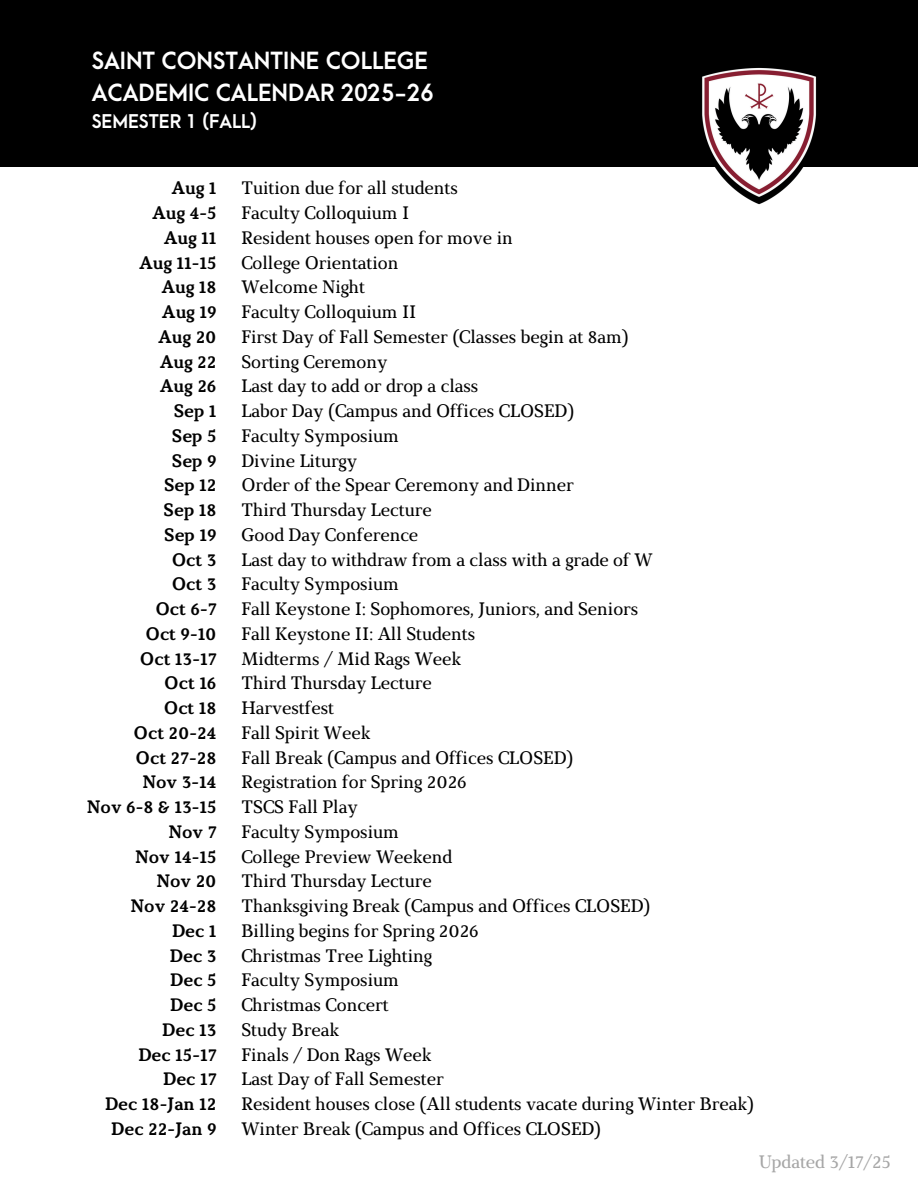
<style>
.page{position:relative;width:918px;height:1188px;background:#fff}
.page>*{position:absolute;margin:0;border:0;box-sizing:border-box;transform-origin:0 0}
.t1{font:700 22.5px/31.5px "Arca Majora 3";color:#fff}
.t2{font:18px "Marta";color:#000}
.t3{font:700 18px/24.8px "Marta";color:#000;text-align:right}
.t4{font:700 18px "Arca Majora 3";color:#fff}
.t5{font:18px "Marta";color:#a6a6a6}
</style>
<div class="page">
<div style="left:0;top:0;width:918px;height:167px;background:#000"></div>
<img style="left:702px;top:67px;width:115px;height:138px">
<p class="t1" style="left:92px;top:46px;width:344px">SAINT CONSTANTINE COLLEGE<br>ACADEMIC CALENDAR 2025-26</p>
<p class="t4" style="left:92px;top:111px;width:167px">SEMESTER 1 (FALL)</p>
<p class="t3" style="left:87px;top:177px;width:131px">Aug 1<br>Aug 4-5<br>Aug 11<br>Aug 11-15<br>Aug 18<br>Aug 19<br>Aug 20<br>Aug 22<br>Aug 26<br>Sep 1<br>Sep 5<br>Sep 9<br>Sep 12<br>Sep 18<br>Sep 19<br>Oct 3<br>Oct 3<br>Oct 6-7<br>Oct 9-10<br>Oct 13-17<br>Oct 16<br>Oct 18<br>Oct 20-24<br>Oct 27-28<br>Nov 3-14<br>Nov 6-8 &amp; 13-15<br>Nov 7<br>Nov 14-15<br>Nov 20<br>Nov 24-28<br>Dec 1<br>Dec 3<br>Dec 5<br>Dec 5<br>Dec 13<br>Dec 15-17<br>Dec 17<br>Dec 18-Jan 12<br>Dec 22-Jan 9</p>
<h1 class="t2" style="left:241px;top:181px;width:218px">Tuition due for all students</h1>
<p class="t2" style="left:241px;top:206px;width:169px">Faculty Colloquium I</p>
<h2 class="t2" style="left:241px;top:230px;width:273px">Resident houses open for move in</h2>
<p class="t2" style="left:241px;top:255px;width:159px">College Orientation</p>
<p class="t2" style="left:241px;top:280px;width:125px">Welcome Night</p>
<p class="t2" style="left:241px;top:305px;width:177px">Faculty Colloquium II</p>
<p class="t2" style="left:241px;top:329px;width:389px">First Day of Fall Semester (Classes begin at 8am)</p>
<p class="t2" style="left:241px;top:354px;width:148px">Sorting Ceremony</p>
<p class="t2" style="left:241px;top:379px;width:239px">Last day to add or drop a class</p>
<p class="t2" style="left:241px;top:404px;width:334px">Labor Day (Campus and Offices CLOSED)</p>
<p class="t2" style="left:241px;top:428px;width:159px">Faculty Symposium</p>
<p class="t2" style="left:241px;top:453px;width:117px">Divine Liturgy</p>
<p class="t2" style="left:241px;top:478px;width:334px">Order of the Spear Ceremony and Dinner</p>
<p class="t2" style="left:241px;top:503px;width:192px">Third Thursday Lecture</p>
<p class="t2" style="left:241px;top:527px;width:178px">Good Day Conference</p>
<p class="t2" style="left:241px;top:552px;width:413px">Last day to withdraw from a class with a grade of W</p>
<p class="t2" style="left:241px;top:577px;width:159px">Faculty Symposium</p>
<p class="t2" style="left:241px;top:602px;width:398px">Fall Keystone I: Sophomores, Juniors, and Seniors</p>
<p class="t2" style="left:241px;top:626px;width:235px">Fall Keystone II: All Students</p>
<p class="t2" style="left:241px;top:651px;width:221px">Midterms / Mid Rags Week</p>
<p class="t2" style="left:241px;top:676px;width:192px">Third Thursday Lecture</p>
<p class="t2" style="left:241px;top:701px;width:94px">Harvestfest</p>
<p class="t2" style="left:241px;top:725px;width:130px">Fall Spirit Week</p>
<p class="t2" style="left:241px;top:750px;width:333px">Fall Break (Campus and Offices CLOSED)</p>
<p class="t2" style="left:241px;top:775px;width:227px">Registration for Spring 2026</p>
<p class="t2" style="left:241px;top:800px;width:118px">TSCS Fall Play</p>
<p class="t2" style="left:241px;top:824px;width:159px">Faculty Symposium</p>
<p class="t2" style="left:241px;top:849px;width:212px">College Preview Weekend</p>
<p class="t2" style="left:241px;top:874px;width:192px">Third Thursday Lecture</p>
<p class="t2" style="left:241px;top:899px;width:411px">Thanksgiving Break (Campus and Offices CLOSED)</p>
<p class="t2" style="left:241px;top:923px;width:239px">Billing begins for Spring 2026</p>
<p class="t2" style="left:241px;top:948px;width:192px">Christmas Tree Lighting</p>
<p class="t2" style="left:241px;top:973px;width:159px">Faculty Symposium</p>
<p class="t2" style="left:241px;top:998px;width:149px">Christmas Concert</p>
<p class="t2" style="left:241px;top:1022px;width:99px">Study Break</p>
<p class="t2" style="left:241px;top:1047px;width:192px">Finals / Don Rags Week</p>
<p class="t2" style="left:241px;top:1072px;width:204px">Last Day of Fall Semester</p>
<p class="t2" style="left:241px;top:1097px;width:514px">Resident houses close (All students vacate during Winter Break)</p>
<p class="t2" style="left:241px;top:1121px;width:361px">Winter Break (Campus and Offices CLOSED)</p>
<p class="t5" style="left:759px;top:1155px;width:134px">Updated 3/17/25</p>
</div>
